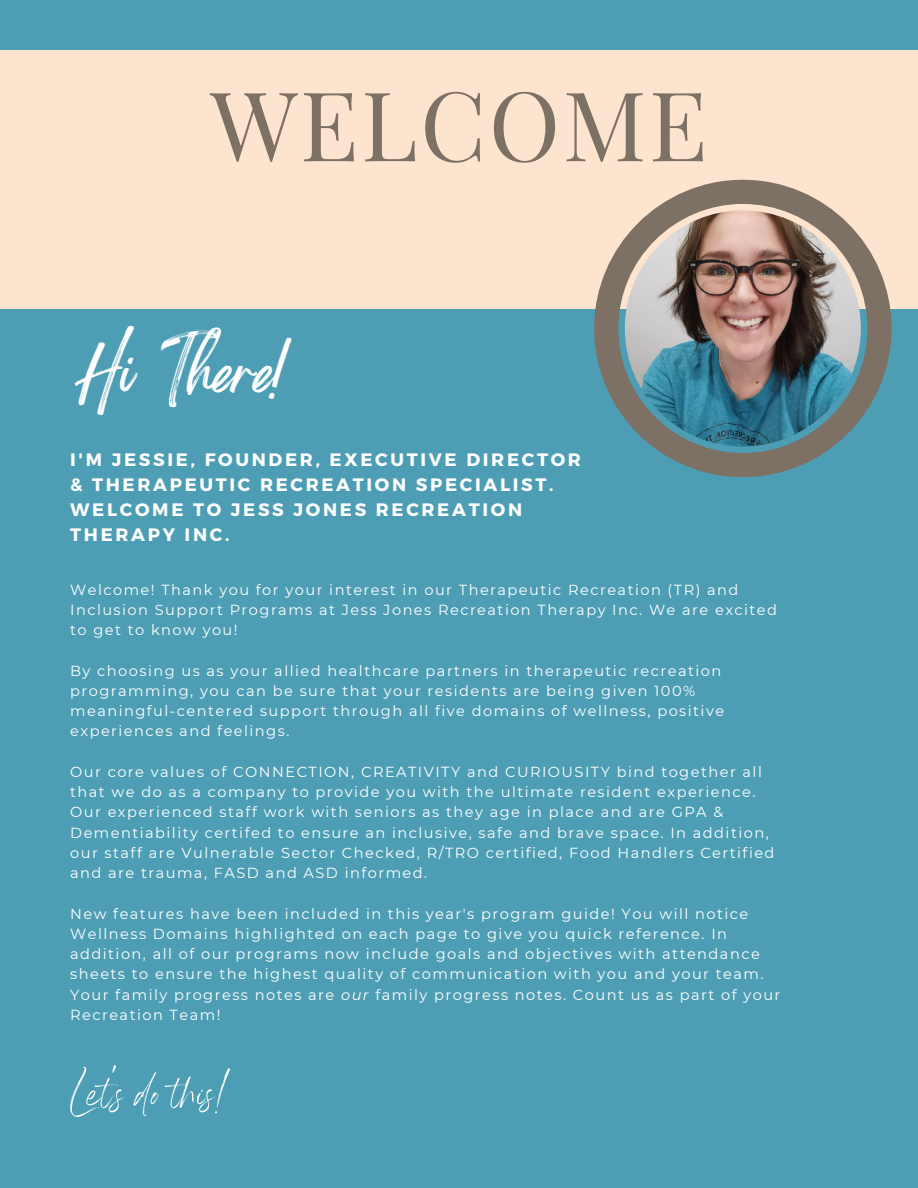
<style>
.page{position:relative;width:918px;height:1188px;background:#4d9eb4}
.page>*{position:absolute;margin:0;border:0;box-sizing:border-box;transform-origin:0 0}
.t1{font:96.3px "Playfair Display SC";letter-spacing:.025em;color:#7d7064}
.t2{font:54.15px "Angella White";color:#fff}
.t3{font:italic 49.65px "Brightwall";color:#fff}
.t4{font:700 18px/24.8px "Montserrat";letter-spacing:.15em;color:#fff}
.t5{font:14.55px/20.2px "Montserrat";letter-spacing:.1em;color:#fff}
.s1{font-style:italic}
</style>
<div class="page">
<div style="left:0;top:51px;width:918px;height:258px;background:#fde4cf"></div>
<img style="left:594px;top:180px;width:298px;height:297px">
<p class="t1" style="left:210px;top:57px;width:499px">WELCOME</p>
<p class="t3" style="left:70px;top:355px;width:209px">Hi There!</p>
<p class="t4" style="left:70px;top:447px;width:512px">I'M JESSIE, FOUNDER, EXECUTIVE DIRECTOR &amp; THERAPEUTIC RECREATION SPECIALIST.<br>WELCOME TO JESS JONES RECREATION<br>THERAPY INC.</p>
<p class="t5" style="left:70px;top:579px;width:708px">Welcome! Thank you for your interest in our Therapeutic Recreation (TR) and<br>Inclusion Support Programs at Jess Jones Recreation Therapy Inc. We are excited to get to know you!</p>
<p class="t5" style="left:70px;top:660px;width:656px">By choosing us as your allied healthcare partners in therapeutic recreation programming, you can be sure that your residents are being given 100% meaningful-centered support through all five domains of wellness, positive experiences and feelings.</p>
<p class="t5" style="left:70px;top:762px;width:706px">Our core values of CONNECTION, CREATIVITY and CURIOUSITY bind together all that we do as a company to provide you with the ultimate resident experience.<br>Our experienced staff work with seniors as they age in place and are GPA &amp; Dementiability certifed to ensure an inclusive, safe and brave space. In addition, our staff are Vulnerable Sector Checked, R/TRO certified, Food Handlers Certified and are trauma, FASD and ASD informed.</p>
<p class="t5" style="left:70px;top:903px;width:712px">New features have been included in this year's program guide! You will notice Wellness Domains highlighted on each page to give you quick reference. In addition, all of our programs now include goals and objectives with attendance sheets to ensure the highest quality of communication with you and your team.<br>Your family progress notes are <span class="s1">our</span> family progress notes. Count us as part of your Recreation Team!</p>
<p class="t2" style="left:70px;top:1059px;width:161px">Let's do this!</p>
</div>
